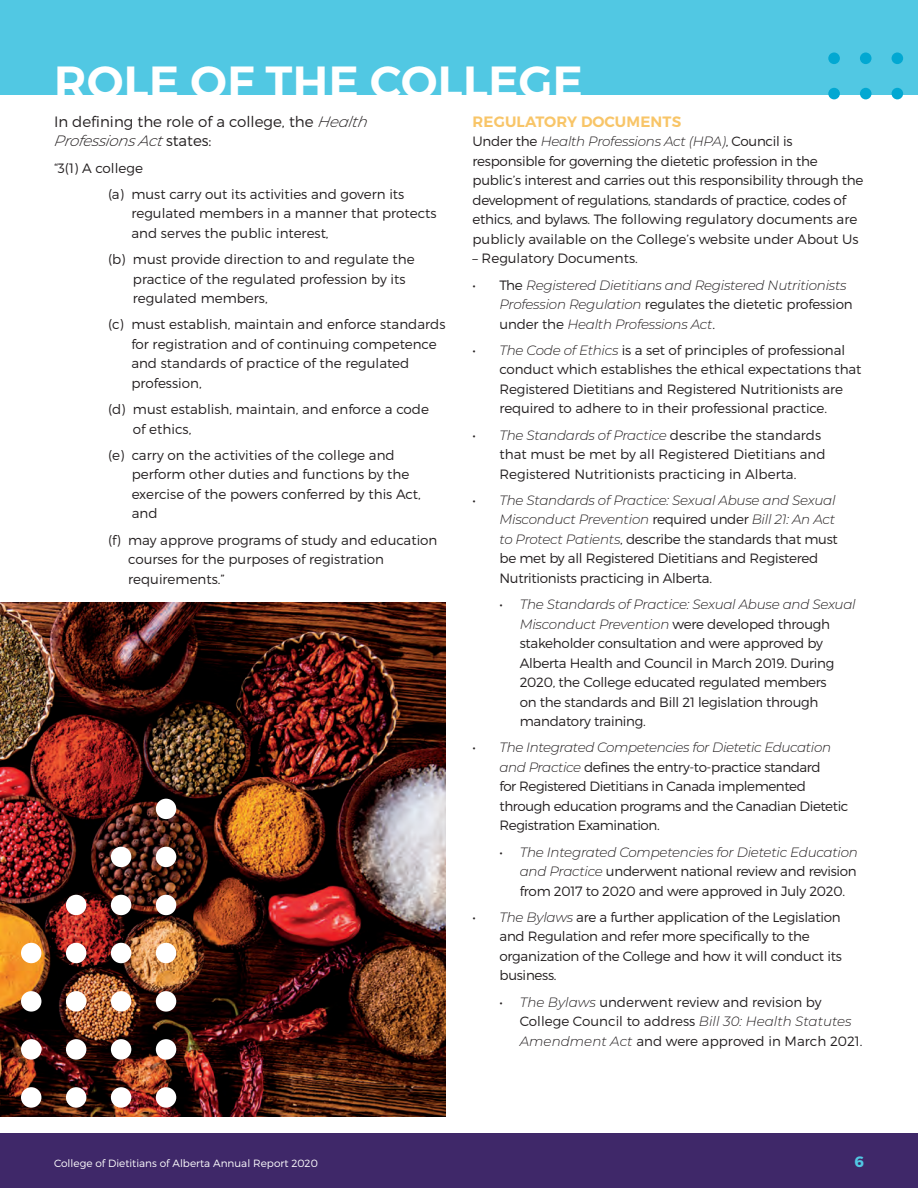
<style>
.page{position:relative;width:918px;height:1188px;background:#fff}
.page>*{position:absolute;margin:0;border:0;box-sizing:border-box;transform-origin:0 0}
.t1{font:600 45px "Montserrat";letter-spacing:.01em;color:#fff}
.t2{font:300 15px/19.5px "Montserrat";color:#231f20}
.t3{font:600 15px "Montserrat";letter-spacing:.01em;color:#f8c568}
.t4{font:700 15px "Montserrat";color:#51c8e3}
.t5{font:300 13.5px/19.5px "Montserrat";letter-spacing:-.01em;color:#231f20}
.t6{font:300 13.5px/19.5px "Montserrat";letter-spacing:-.03em;color:#231f20}
.t7{font:italic 300 13.5px/19.5px "Montserrat";letter-spacing:-.02em;color:#231f20}
.t8{font:300 10.5px "Montserrat";color:#fff}
.s1{font-style:italic}
.s2{font-style:normal}
</style>
<div class="page">
<img style="left:0;top:603px;width:445px;height:514px">
<div style="left:156px;top:1087px;width:20px;height:21px;background:#fff;border-radius:50%"></div>
<div style="left:156px;top:1039px;width:20px;height:21px;background:#fff;border-radius:50%"></div>
<div style="left:156px;top:991px;width:20px;height:21px;background:#fff;border-radius:50%"></div>
<div style="left:111px;top:1087px;width:20px;height:21px;background:#fff;border-radius:50%"></div>
<div style="left:111px;top:1039px;width:20px;height:21px;background:#fff;border-radius:50%"></div>
<div style="left:111px;top:991px;width:20px;height:21px;background:#fff;border-radius:50%"></div>
<div style="left:66px;top:1087px;width:20px;height:21px;background:#fff;border-radius:50%"></div>
<div style="left:66px;top:1039px;width:20px;height:21px;background:#fff;border-radius:50%"></div>
<div style="left:66px;top:991px;width:20px;height:21px;background:#fff;border-radius:50%"></div>
<div style="left:21px;top:1087px;width:20px;height:21px;background:#fff;border-radius:50%"></div>
<div style="left:21px;top:1039px;width:20px;height:21px;background:#fff;border-radius:50%"></div>
<div style="left:21px;top:991px;width:20px;height:21px;background:#fff;border-radius:50%"></div>
<div style="left:156px;top:943px;width:20px;height:20px;background:#fff;border-radius:50%"></div>
<div style="left:156px;top:895px;width:20px;height:20px;background:#fff;border-radius:50%"></div>
<div style="left:156px;top:847px;width:20px;height:20px;background:#fff;border-radius:50%"></div>
<div style="left:156px;top:799px;width:20px;height:20px;background:#fff;border-radius:50%"></div>
<div style="left:111px;top:943px;width:20px;height:20px;background:#fff;border-radius:50%"></div>
<div style="left:111px;top:895px;width:20px;height:20px;background:#fff;border-radius:50%"></div>
<div style="left:111px;top:847px;width:20px;height:20px;background:#fff;border-radius:50%"></div>
<div style="left:66px;top:943px;width:20px;height:20px;background:#fff;border-radius:50%"></div>
<div style="left:66px;top:895px;width:20px;height:20px;background:#fff;border-radius:50%"></div>
<div style="left:21px;top:943px;width:20px;height:20px;background:#fff;border-radius:50%"></div>
<div style="left:0;top:1134px;width:918px;height:54px;background:#3f2869"></div>
<div style="left:0;top:0;width:918px;height:94px;background:#51c8e3"></div>
<div style="left:892px;top:52px;width:11px;height:12px;background:#02a8d2;border-radius:50%"></div>
<div style="left:860px;top:52px;width:12px;height:12px;background:#02a8d2;border-radius:50%"></div>
<div style="left:828px;top:52px;width:12px;height:12px;background:#02a8d2;border-radius:50%"></div>
<div style="left:892px;top:88px;width:11px;height:11px;background:#02a8d2;border-radius:50%"></div>
<div style="left:860px;top:88px;width:12px;height:11px;background:#02a8d2;border-radius:50%"></div>
<div style="left:828px;top:88px;width:12px;height:11px;background:#02a8d2;border-radius:50%"></div>
<h1 class="t1" style="left:54px;top:54px;width:530px">ROLE OF THE COLLEGE</h1>
<p class="t2" style="left:54px;top:112px;width:318px">In defining the role of a college, the <span class="s1">Health<br>ProfessionsAct</span>s t a t e s :</p>
<p class="t5" style="left:108px;top:154px;width:298px;line-height:26.2px;text-indent:-54px">“3(1) A college<br>(a) must carry out its activities and govern its</p>
<p class="t5" style="left:131px;top:204px;width:307px">regulated members in a manner that protects and serves the public interest,</p>
<p class="t5" style="left:133px;top:249px;width:283px;text-indent:-25px">(b) must provide direction to and regulate the practice of the regulated profession by its regulated members,</p>
<p class="t5" style="left:131px;top:315px;width:316px;text-indent:-23px">(c) must establish, maintain and enforce standards for registration and of continuing competence and standards of practice of the regulated profession,</p>
<p class="t5" style="left:133px;top:399px;width:298px;text-indent:-25px">(d) must establish, maintain, and enforce a code of ethics,</p>
<p class="t5" style="left:132px;top:445px;width:291px;text-indent:-24px">(e) carry on the activities of the college and perform other duties and functions by the exercise of the powers conferred by this Act, and</p>
<p class="t5" style="left:128px;top:530px;width:311px;text-indent:-20px">(f) may approve programs of study and education courses for the purposes of registration requirements.”</p>
<p class="t3" style="left:473px;top:112px;width:210px">REGULATORY DOCUMENTS</p>
<p class="t5" style="left:472px;top:132px;width:392px">Under the <span class="s1">Health Professions Act (HPA)</span>, Council is responsible for governing the dietetic profession in the public’s interest and carries out this responsibility through the development of regulations, standards of practice, codes of ethics, and bylaws. The following regulatory documents are publicly available on the College’s website under About Us</p>
<p class="t5" style="left:472px;top:249px;width:167px">– Regulatory Documents.</p>
<p class="t7" style="left:500px;top:275px;width:355px;text-indent:-27px"><span class="s2">• The</span> Registered Dietitians and Registered Nutritionists<br>Profession Regulation <span class="s2">regulates the dietetic profession under the</span> Health Professions Act<span class="s2">.</span></p>
<p class="t5" style="left:500px;top:340px;width:363px;text-indent:-27px">• <span class="s1">The Code of Ethics</span> is a set of principles of professional conduct which establishes the ethical expectations that Registered Dietitians and Registered Nutritionists are required to adhere to in their professional practice.</p>
<p class="t5" style="left:500px;top:425px;width:328px;text-indent:-27px">• <span class="s1">The Standards of Practice</span> describe the standards that must be met by all Registered Dietitians and<br>Registered Nutritionists practicing in Alberta.</p>
<p class="t5" style="left:500px;top:490px;width:340px;text-indent:-27px">• <span class="s1">The Standards of Practice: Sexual Abuse and Sexual Misconduct Prevention</span> required under <span class="s1">Bill 21: An Act to Protect Patients</span>, describe the standards that must be met by all Registered Dietitians and Registered Nutritionists practicing in Alberta.</p>
<p class="t5" style="left:520px;top:594px;width:338px;text-indent:-20px">• <span class="s1">The Standards of Practice: Sexual Abuse and Sexual Misconduct Prevention</span> were developed through stakeholder consultation and were approved by Alberta Health and Council in March 2019. During 2020, the College educated regulated members<br>on the standards and Bill 21 legislation through mandatory training.</p>
<p class="t6" style="left:500px;top:738px;width:350px;text-indent:-27px">• <span class="s1">The Integrated Competencies for Dietetic Education and Practice</span> defines the entry-to-practice standard<br>for Registered Dietitians in Canada implemented through education programs and the Canadian Dietetic Registration Examination.</p>
<p class="t5" style="left:520px;top:842px;width:340px;text-align:justify;text-indent:-20px">• <span class="s1">The Integrated Competencies for Dietetic Education and Practice</span> underwent national review and revision from 2017 to 2020 and were approved in July 2020.</p>
<p class="t5" style="left:500px;top:907px;width:344px;text-indent:-27px">• <span class="s1">The Bylaws</span> are a further application of the Legislation and Regulation and refer more specifically to the organization of the College and how it will conduct its business.</p>
<p class="t5" style="left:520px;top:992px;width:344px;text-indent:-20px">• <span class="s1">The Bylaws</span> underwent review and revision by<br>College Council to address <span class="s1">Bill 30: Health Statutes<br>Amendment Act</span> and were approved in March 2021.</p>
<p class="t8" style="left:54px;top:1157px;width:265px">College of Dietitians of Alberta Annual Report 2020</p>
<p class="t4" style="left:855px;top:1152px;width:11px">6</p>
</div>
